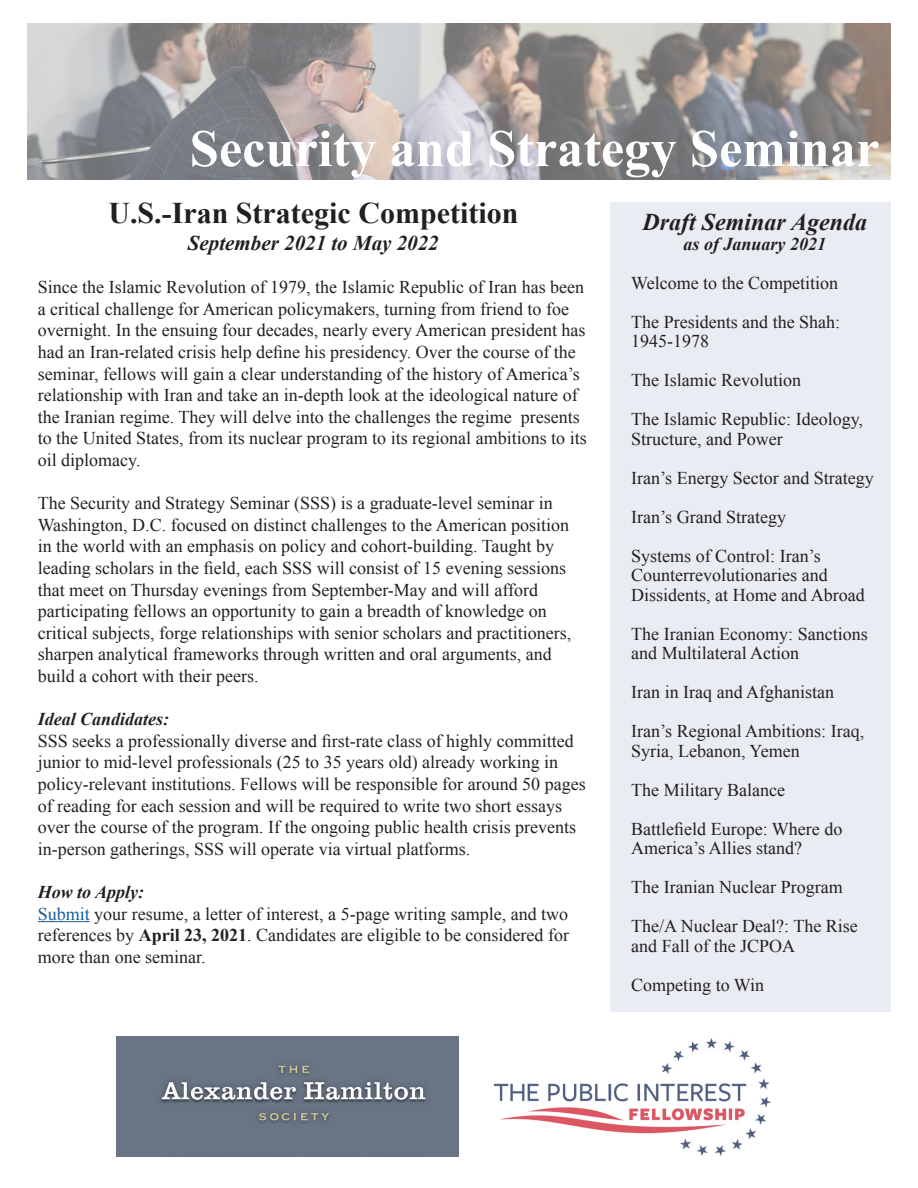
<style>
.page{position:relative;width:918px;height:1188px;background:#fff}
.page>*{position:absolute;margin:0;border:0;box-sizing:border-box;transform-origin:0 0}
.t1{font:700 52.5px "Times New Roman";color:#fff}
.t2{font:700 30px "Times New Roman";color:#231f20}
.t3{font:italic 700 24px "Times New Roman";color:#231f20}
.t4{font:italic 700 21px "Times New Roman";color:#231f20}
.t5{font:18px/21.6px "Times New Roman";color:#231f20}
.t6{font:italic 700 18px "Times New Roman";color:#231f20}
.s1{color:#175d9e}
.s2{font-weight:700}
</style>
<div class="page">
<img style="left:27px;top:23px;width:864px;height:157px">
<div style="left:610px;top:202px;width:281px;height:810px;background:#e9ecf3"></div>
<img style="left:117px;top:1036px;width:654px;height:121px">
<hr style="left:38px;top:921px;width:52px;height:1px;background:#175d9e">
<p class="t1" style="left:190px;top:112px;width:691px">Security and Strategy Seminar</p>
<p class="t2" style="left:108px;top:192px;width:411px">U.S.-Iran Strategic Competition</p>
<p class="t4" style="left:188px;top:228px;width:252px">September 2021 to May 2022</p>
<p class="t5" style="left:38px;top:276px;width:550px">Since the Islamic Revolution of 1979, the Islamic Republic of Iran has been a critical challenge for American policymakers, turning from friend to foe overnight. In the ensuing four decades, nearly every American president has had an Iran-related crisis help define his presidency. Over the course of the seminar, fellows will gain a clear understanding of the history of America’s relationship with Iran and take an in-depth look at the ideological nature of the Iranian regime. They will delve into the challenges the regime presents to the United States, from its nuclear program to its regional ambitions to its oil diplomacy.</p>
<p class="t5" style="left:38px;top:492px;width:535px">The Security and Strategy Seminar (SSS) is a graduate-level seminar in Washington, D.C. focused on distinct challenges to the American position in the world with an emphasis on policy and cohort-building. Taught by leading scholars in the field, each SSS will consist of 15 evening sessions that meet on Thursday evenings from September-May and will afford participating fellows an opportunity to gain a breadth of knowledge on critical subjects, forge relationships with senior scholars and practitioners, sharpen analytical frameworks through written and oral arguments, and build a cohort with their peers.</p>
<p class="t6" style="left:38px;top:707px;width:133px">Ideal Candidates:</p>
<p class="t5" style="left:38px;top:730px;width:549px">SSS seeks a professionally diverse and first-rate class of highly committed junior to mid-level professionals (25 to 35 years old) already working in policy-relevant institutions. Fellows will be responsible for around 50 pages of reading for each session and will be required to write two short essays over the course of the program. If the ongoing public health crisis prevents in-person gatherings, SSS will operate via virtual platforms.</p>
<p class="t6" style="left:38px;top:880px;width:108px">How to Apply:</p>
<p class="t5" style="left:38px;top:903px;width:533px;text-align:justify"><span class="s1">Submit</span> your resume, a letter of interest, a 5-page writing sample, and two references by <span class="s2">April 23, 2021</span>. Candidates are eligible to be considered for more than one seminar.</p>
<p class="t3" style="left:643px;top:205px;width:226px">Draft Seminar Agenda</p>
<p class="t6" style="left:684px;top:231px;width:144px">as of January 2021</p>
<p class="t5" style="left:631px;top:271px;width:209px">Welcome to the Competition</p>
<p class="t5" style="left:631px;top:311px;width:210px;line-height:19.5px">The Presidents and the Shah:<br>1945-1978</p>
<p class="t5" style="left:631px;top:369px;width:171px">The Islamic Revolution</p>
<p class="t5" style="left:631px;top:409px;width:233px;line-height:19.5px">The Islamic Republic: Ideology,<br>Structure, and Power</p>
<p class="t5" style="left:631px;top:466px;width:244px">Iran’s Energy Sector and Strategy</p>
<p class="t5" style="left:631px;top:505px;width:156px">Iran’s Grand Strategy</p>
<p class="t5" style="left:631px;top:545px;width:235px;line-height:19.5px">Systems of Control: Iran’s<br>Counterrevolutionaries and<br>Dissidents, at Home and Abroad</p>
<p class="t5" style="left:631px;top:623px;width:238px;line-height:19.5px">The Iranian Economy: Sanctions and Multilateral Action</p>
<p class="t5" style="left:631px;top:681px;width:204px">Iran in Iraq and Afghanistan</p>
<p class="t5" style="left:631px;top:721px;width:234px;line-height:19.5px">Iran’s Regional Ambitions: Iraq,<br>Syria, Lebanon, Yemen</p>
<p class="t5" style="left:631px;top:778px;width:155px">The Military Balance</p>
<p class="t5" style="left:631px;top:818px;width:213px;line-height:19.5px">Battlefield Europe: Where do<br>America’s Allies stand?</p>
<p class="t5" style="left:631px;top:876px;width:213px">The Iranian Nuclear Program</p>
<p class="t5" style="left:631px;top:916px;width:228px;line-height:19.5px">The/A Nuclear Deal?: The Rise and Fall of the JCPOA</p>
<p class="t5" style="left:631px;top:973px;width:134px">Competing to Win</p>
</div>
